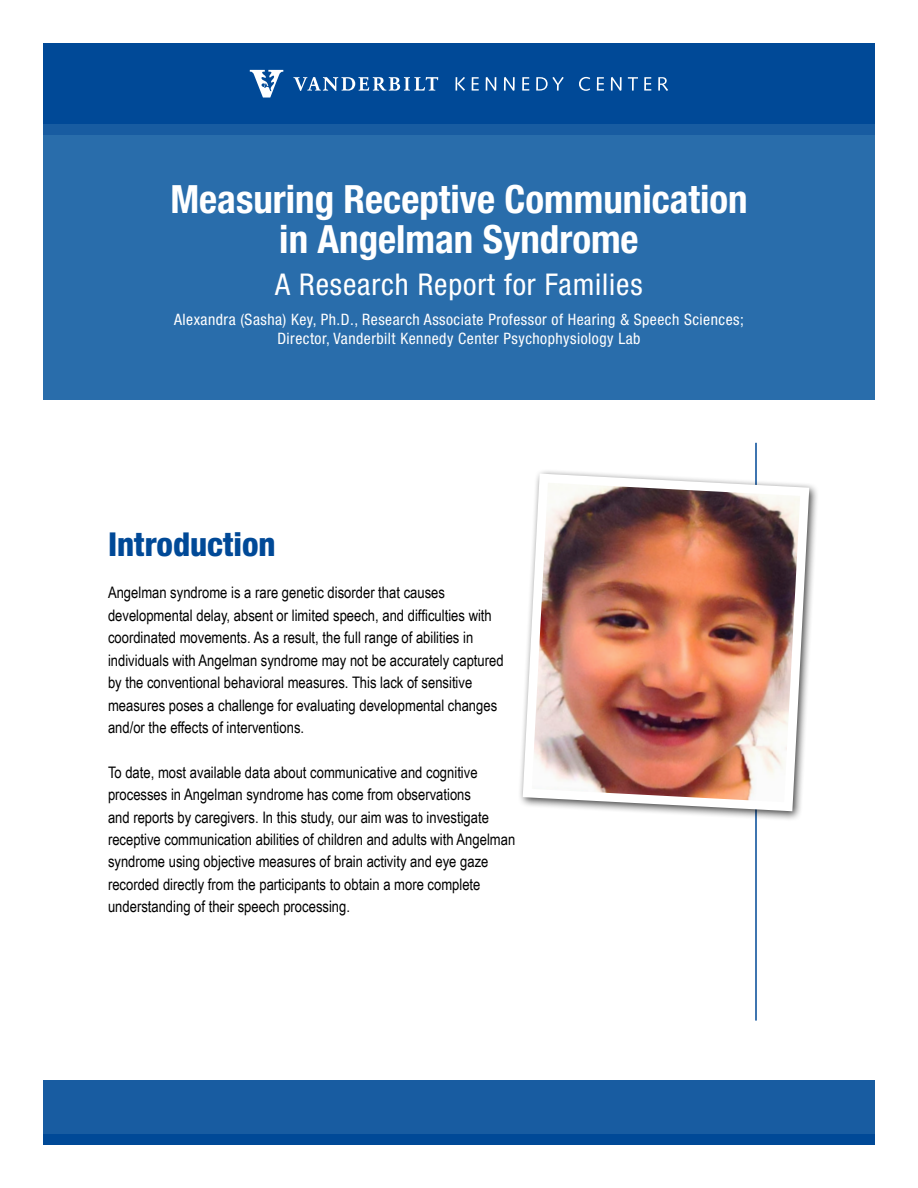
<style>
.page{position:relative;width:918px;height:1188px;background:#fff}
.page>*{position:absolute;margin:0;border:0;box-sizing:border-box;transform-origin:0 0}
.H1_white{font:700 condensed 39px/40.5px "Helvetica Neue";color:#fff;text-align:center}
.H1_blue{font:800 condensed 33px "Helvetica Neue";color:#004997}
.H2_white{font:condensed 30px "Helvetica Neue";letter-spacing:.03em;color:#fff}
.Copy{font:15.9px/22.4px "Arial Narrow";color:#000}
.H3_white{font:condensed 15.75px/18.9px "Helvetica Neue";letter-spacing:.03em;color:#fff;text-align:center}
</style>
<div class="page">
<div style="left:43px;top:102px;width:832px;height:298px;background:#296dab"></div>
<div style="left:43px;top:1080px;width:832px;height:54px;background:#185ca1"></div>
<div style="left:43px;top:1134px;width:832px;height:11px;background:#004997"></div>
<div style="left:43px;top:43px;width:832px;height:81px;background:#004997"></div>
<div style="left:43px;top:124px;width:832px;height:11px;background:#185ca1"></div>
<hr style="left:755px;top:443px;width:2px;height:578px;background:#004997">
<svg style="left:293px;top:77px;width:145px;height:14px"></svg>
<svg style="left:456px;top:77px;width:9px;height:14px"></svg>
<svg style="left:472px;top:77px;width:7px;height:14px"></svg>
<svg style="left:486px;top:77px;width:10px;height:14px"></svg>
<svg style="left:504px;top:77px;width:11px;height:14px"></svg>
<svg style="left:522px;top:77px;width:7px;height:14px"></svg>
<svg style="left:536px;top:77px;width:28px;height:14px"></svg>
<svg style="left:579px;top:77px;width:11px;height:14px"></svg>
<svg style="left:597px;top:77px;width:7px;height:14px"></svg>
<svg style="left:611px;top:77px;width:11px;height:14px"></svg>
<svg style="left:628px;top:77px;width:10px;height:14px"></svg>
<svg style="left:644px;top:77px;width:7px;height:14px"></svg>
<svg style="left:658px;top:77px;width:10px;height:14px"></svg>
<svg style="left:250px;top:70px;width:33px;height:28px"></svg>
<div style="left:517px;top:469px;width:303px;height:353px;background:#000;opacity:.75"></div>
<img style="left:518px;top:469px;width:296px;height:347px">
<p class="H1_white" style="left:170px;top:178px;width:579px">Measuring Receptive Communication in Angelman Syndrome</p>
<p class="H2_white" style="left:275px;top:268px;width:369px">A Research Report for Families</p>
<p class="H3_white" style="left:174px;top:310px;width:571px">Alexandra (Sasha) Key, Ph.D., Research Associate Professor of Hearing &amp; Speech Sciences;<br>Director, Vanderbilt Kennedy Center Psychophysiology Lab</p>
<p class="H1_blue" style="left:108px;top:524px;width:169px">Introduction</p>
<p class="Copy" style="left:108px;top:581px;width:397px">Angelman syndrome is a rare genetic disorder that causes developmental delay, absent or limited speech, and difficulties with coordinated movements. As a result, the full range of abilities in individuals with Angelman syndrome may not be accurately captured by the conventional behavioral measures. This lack of sensitive measures poses a challenge for evaluating developmental changes and/or the effects of interventions.</p>
<p class="Copy" style="left:108px;top:760px;width:409px">To date, most available data about communicative and cognitive processes in Angelman syndrome has come from observations<br>and reports by caregivers. In this study, our aim was to investigate receptive communication abilities of children and adults with Angelman syndrome using objective measures of brain activity and eye gaze recorded directly from the participants to obtain a more complete understanding of their speech processing.</p>
</div>
